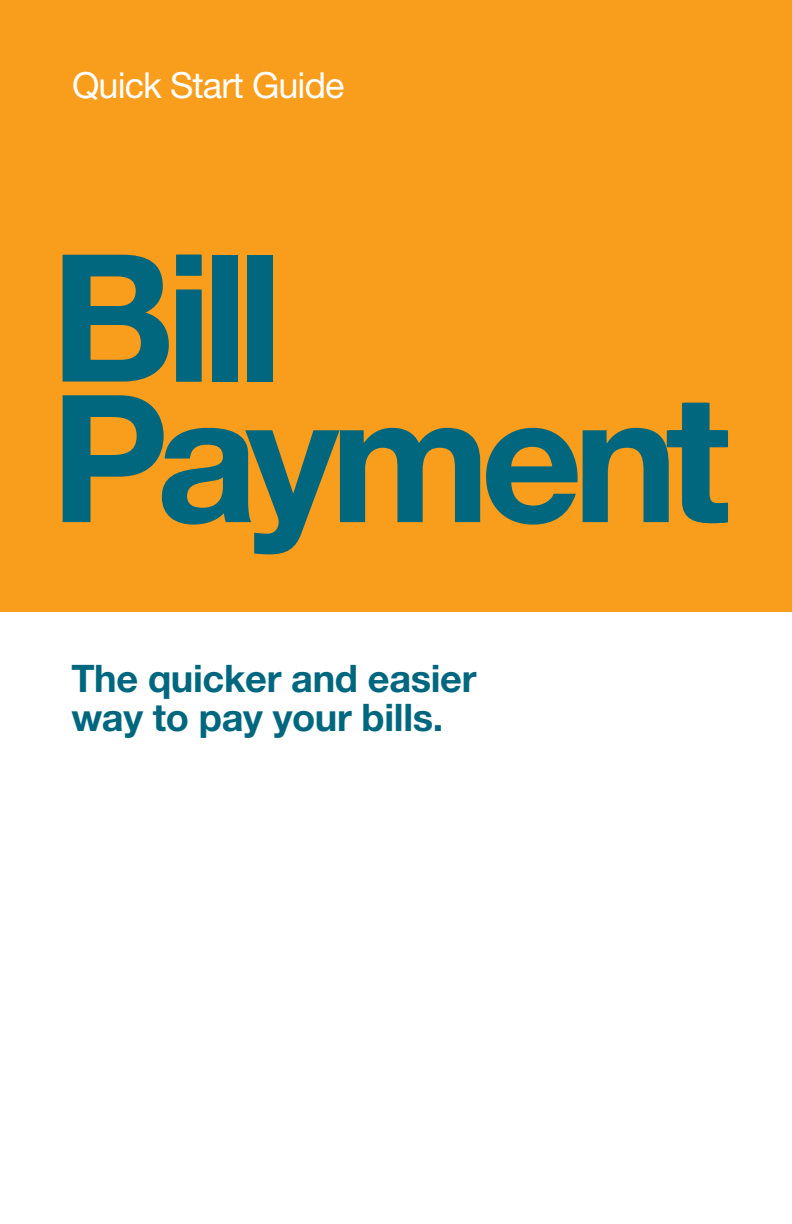
<style>
.page{position:relative;width:792px;height:1224px;background:#fff}
.page>*{position:absolute;margin:0;border:0;box-sizing:border-box;transform-origin:0 0}
.t1{font:700 177.6px/140.6px "Helvetica Neue";letter-spacing:-.055em;color:#00677f}
.t2{font:700 38px/38.6px "Helvetica Neue";letter-spacing:-.01em;color:#00677f}
.t3{font:36px "Helvetica Neue";letter-spacing:-.025em;color:#fff}
.s1{color:#f58220}
</style>
<div class="page">
<div style="left:0;top:0;width:792px;height:612px;background:#f99d1c"></div>
<p class="t3" style="left:72px;top:72px;width:274px">Quick Start Guide</p>
<h1 class="t1" style="left:50px;top:264px;width:682px"><span class="s1">B</span>ill<br>Payment</h1>
<p class="t2" style="left:71px;top:663px;width:407px">The quicker and easier way to pay your bills.</p>
</div>
